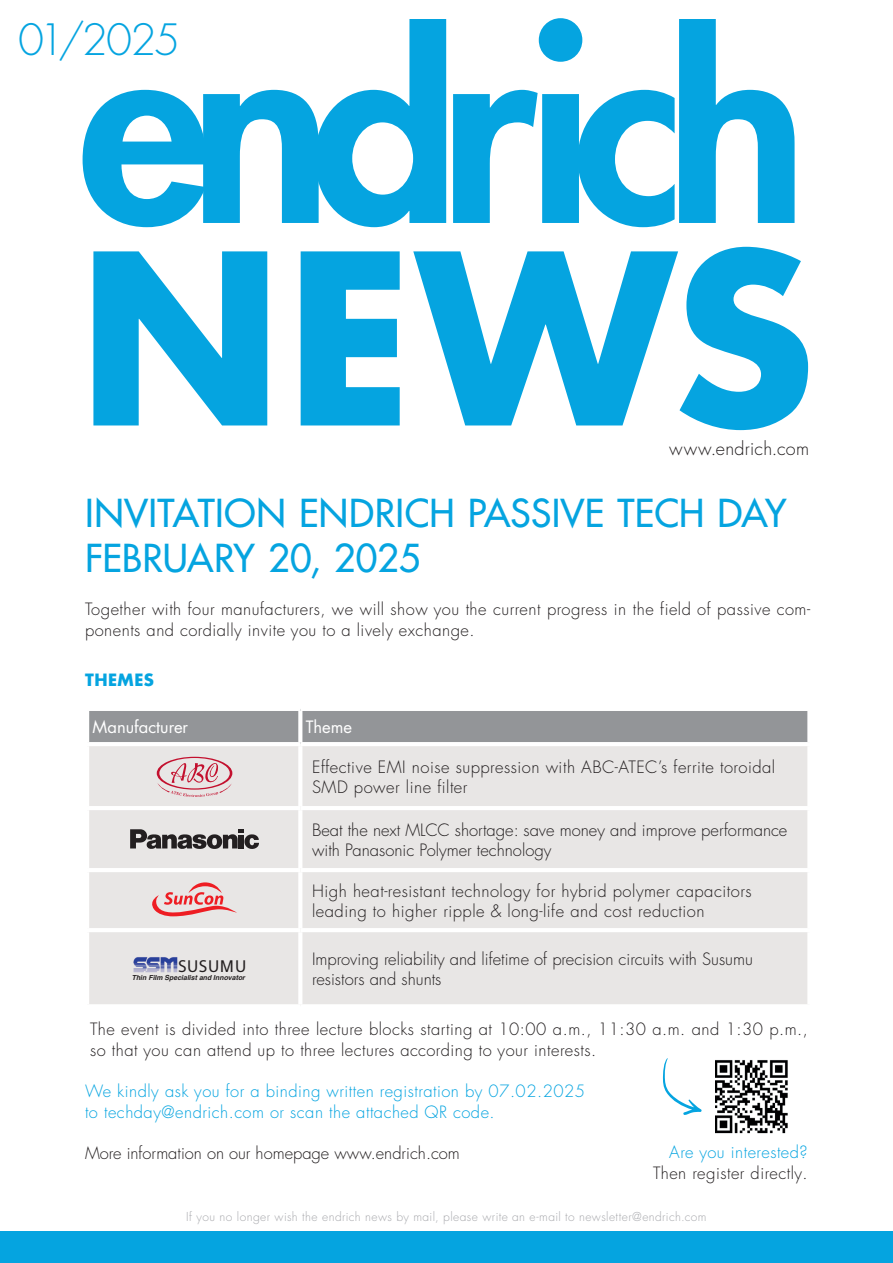
<style>
.page{position:relative;width:893px;height:1263px;background:#fff}
.page>*{position:absolute;margin:0;border:0;box-sizing:border-box;transform-origin:0 0}
.t1{font:800 262.5px "Futura LT Pro";letter-spacing:-.075em;color:#05a4e0}
.t2{font:700 230.85px "Futura LT Pro";color:#05a4e0}
.t3{font:300 42px "Futura LT Pro";letter-spacing:-.045em;color:#05a4e0}
.t4{font:500 37.5px/45px "Futura LT Pro";letter-spacing:.005em;color:#05a4e0}
.t5{font:300 18px "Futura LT Pro";letter-spacing:.015em;color:#231f20}
.t6{font:17.4px "Myriad";color:#231f20}
.t7{font:300 16.65px/20px "Futura LT Pro";letter-spacing:.03em;color:#231f20}
.t8{font:300 16.65px/20px "Futura LT Pro";letter-spacing:.01em;color:#231f20}
.t9{font:16.65px "Futura LT Pro";color:#fff}
.t10{font:300 16.5px/21px "Futura LT Pro";letter-spacing:.03em;color:#231f20}
.t11{font:300 16.5px/21px "Futura LT Pro";letter-spacing:.03em;color:#05a4e0}
.t12{font:300 16.5px "Futura LT Pro";color:#231f20}
.t13{font:700 16.5px "Futura LT Pro";letter-spacing:.03em;color:#05a4e0}
.t14{font:300 12px "Futura LT Pro";letter-spacing:.035em;color:#a8a9ad}
.t15{font:italic 700 6.9px "Helvetica";color:#231f20}
.s1{font-family:"Helvetica";font-size:16.35px}
</style>
<div class="page">
<div style="left:0;top:1231px;width:893px;height:32px;background:#05a4e0"></div>
<img style="left:715px;top:1060px;width:73px;height:74px">
<div style="left:89px;top:711px;width:718px;height:31px;background:#939598"></div>
<div style="left:89px;top:746px;width:718px;height:258px;background:#e8e6e5"></div>
<svg style="left:298px;top:711px;width:4px;height:31px"></svg>
<svg style="left:807px;top:711px;width:1px;height:31px"></svg>
<hr style="left:298px;top:746px;width:4px;height:60px;background:#fff">
<hr style="left:85px;top:806px;width:215px;height:4px;background:#fff">
<hr style="left:300px;top:806px;width:511px;height:4px;background:#fff">
<hr style="left:298px;top:810px;width:4px;height:58px;background:#fff">
<hr style="left:85px;top:868px;width:215px;height:4px;background:#fff">
<hr style="left:300px;top:868px;width:511px;height:4px;background:#fff">
<hr style="left:298px;top:872px;width:4px;height:56px;background:#fff">
<hr style="left:85px;top:928px;width:215px;height:4px;background:#fff">
<hr style="left:300px;top:928px;width:511px;height:4px;background:#fff">
<hr style="left:298px;top:932px;width:4px;height:72px;background:#fff">
<svg style="left:157px;top:757px;width:75px;height:40px"></svg>
<svg style="left:152px;top:882px;width:85px;height:34px"></svg>
<img style="left:133px;top:955px;width:44px;height:18px">
<svg style="left:130px;top:829px;width:129px;height:20px"></svg>
<svg style="left:663px;top:1058px;width:39px;height:57px"></svg>
<h1 class="t1" style="left:79px;top:-73px;width:730px">endrich</h1>
<h2 class="t2" style="left:79px;top:161px;width:738px">NEWS</h2>
<h3 class="t3" style="left:18px;top:12px;width:164px">01/2025</h3>
<p class="t5" style="left:669px;top:436px;width:142px">www.endrich.com</p>
<h3 class="t4" style="left:85px;top:489px;width:703px">INVITATION ENDRICH PASSIVE TECH DAY<br>FEBRUARY 20, 2025</h3>
<p class="t10" style="left:85px;top:599px;width:727px">Together with four manufacturers, we will show you the current progress in the field of passive com&shy;ponents and cordially invite you to a lively exchange.</p>
<p class="t13" style="left:85px;top:667px;width:71px">THEMES</p>
<p class="t9" style="left:93px;top:716px;width:97px">Manufacturer</p>
<p class="t9" style="left:306px;top:716px;width:48px">Theme</p>
<p class="t7" style="left:312px;top:757px;width:465px">Effective EMI noise suppression with ABC-ATEC’s ferrite toroidal<br>SMD power line filter</p>
<p class="t8" style="left:312px;top:820px;width:477px">Beat the next MLCC shortage: save money and improve performance with Panasonic Polymer technology</p>
<p class="t7" style="left:312px;top:881px;width:441px">High heat-resistant technology for hybrid polymer capacitors leading to higher ripple &amp; long-life and cost reduction</p>
<p class="t8" style="left:312px;top:949px;width:442px">Improving reliability and lifetime of precision circuits with Susumu resistors and shunts</p>
<p class="t6" style="left:178px;top:958px;width:70px">SUSU<span class="s1">M</span>U</p>
<p class="t15" style="left:132px;top:973px;width:115px">Thin Film Specialist and Innovator</p>
<p class="t10" style="left:90px;top:1019px;width:719px">The event is divided into three lecture blocks starting at 10:00 a.m., 11:30 a.m. and 1:30 p.m., so that you can attend up to three lectures according to your interests.</p>
<p class="t11" style="left:85px;top:1081px;width:501px">We kindly ask you for a binding written registration by 07.02.2025 to techday@endrich.com or scan the attached QR code.</p>
<p class="t12" style="left:85px;top:1142px;width:376px">More information on our homepage www.endrich.com</p>
<p class="t11" style="left:669px;top:1142px;width:140px">Are you interested?</p>
<p class="t10" style="left:653px;top:1163px;width:156px">Then register directly.</p>
<p class="t14" style="left:186px;top:1209px;width:522px">If you no longer wish the endrich news by mail, please write an e-mail to newsletter@endrich.com</p>
</div>
